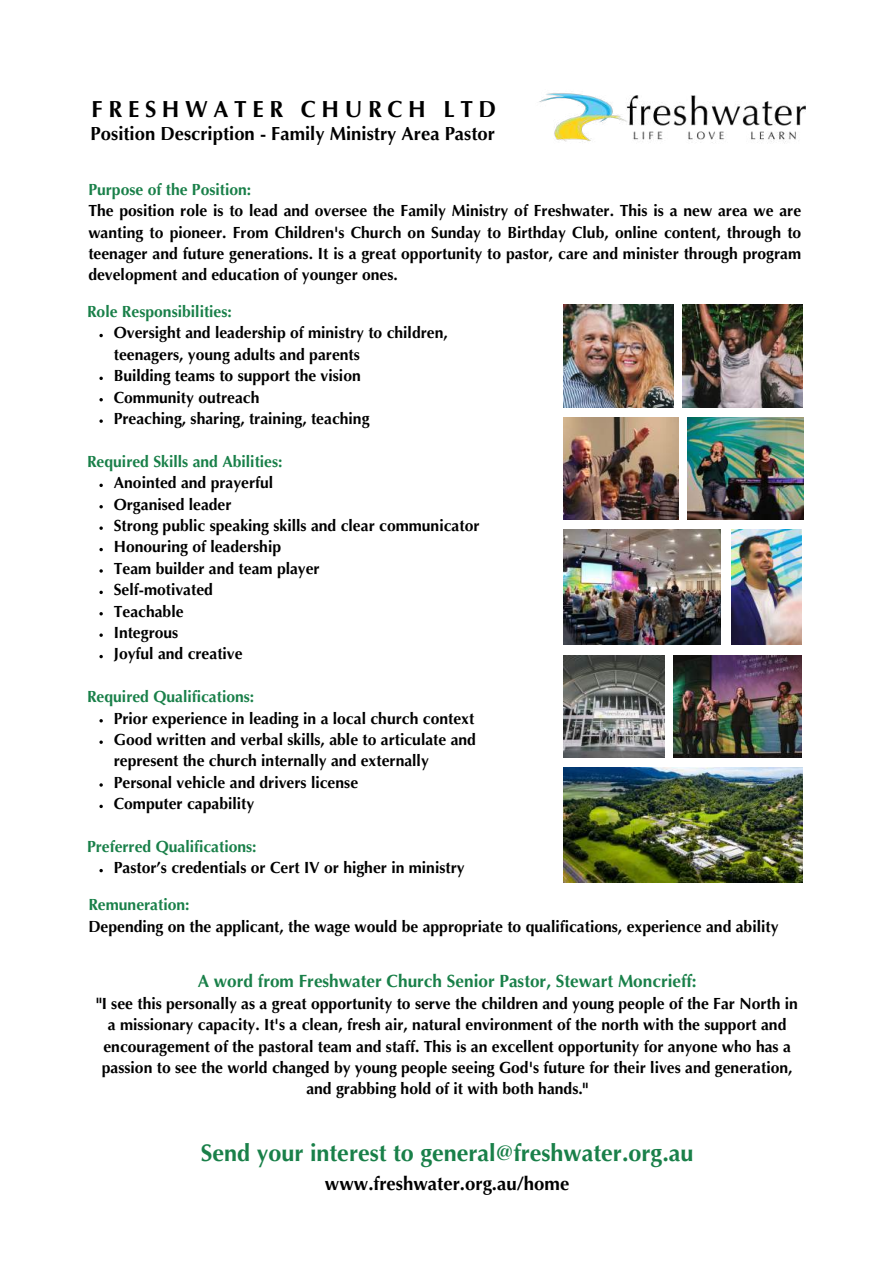
<style>
.page{position:relative;width:894px;height:1264px;background:#fff}
.page>*{position:absolute;margin:0;border:0;box-sizing:border-box;transform-origin:0 0}
.t1{font:700 23.4px "Optima LT Pro";color:#198049}
.t2{font:700 22.65px "Optima LT Pro";letter-spacing:.25em;color:#000}
.t3{font:700 18.6px "Optima LT Pro";color:#000}
.t4{font:700 18.45px "Optima LT Pro";color:#000}
.t5{font:700 17.25px "Optima LT Pro";color:#198049}
.t6{font:700 15.75px/21.5px "Optima LT Pro";color:#000}
.t7{font:700 15.75px "Optima LT Pro";color:#198049}
</style>
<div class="page">
<img style="left:682px;top:304px;width:120px;height:103px">
<img style="left:563px;top:304px;width:110px;height:103px">
<img style="left:731px;top:529px;width:70px;height:115px">
<img style="left:673px;top:655px;width:128px;height:103px">
<img style="left:687px;top:417px;width:115px;height:103px">
<img style="left:563px;top:417px;width:115px;height:103px">
<img style="left:563px;top:767px;width:239px;height:115px">
<img style="left:563px;top:529px;width:157px;height:115px">
<img style="left:563px;top:655px;width:101px;height:103px">
<img style="left:539px;top:93px;width:266px;height:51px">
<svg style="left:99px;top:334px;width:4px;height:3px"></svg>
<svg style="left:99px;top:376px;width:4px;height:4px"></svg>
<svg style="left:99px;top:398px;width:4px;height:3px"></svg>
<svg style="left:99px;top:419px;width:4px;height:4px"></svg>
<svg style="left:99px;top:483px;width:4px;height:4px"></svg>
<svg style="left:99px;top:505px;width:4px;height:3px"></svg>
<svg style="left:99px;top:526px;width:4px;height:4px"></svg>
<svg style="left:99px;top:548px;width:4px;height:3px"></svg>
<svg style="left:99px;top:590px;width:4px;height:4px"></svg>
<svg style="left:99px;top:612px;width:4px;height:3px"></svg>
<svg style="left:99px;top:633px;width:4px;height:4px"></svg>
<svg style="left:99px;top:655px;width:4px;height:3px"></svg>
<svg style="left:99px;top:719px;width:4px;height:3px"></svg>
<svg style="left:99px;top:740px;width:4px;height:4px"></svg>
<svg style="left:99px;top:804px;width:4px;height:4px"></svg>
<svg style="left:99px;top:869px;width:4px;height:3px"></svg>
<h2 class="t2" style="left:92px;top:100px;width:406px">FRESHWATER CHURCH LTD</h2>
<p class="t4" style="left:91px;top:127px;width:406px">Position Description - Family Ministry Area Pastor</p>
<p class="t7" style="left:88px;top:183px;width:164px">Purpose of the Position:</p>
<p class="t6" style="left:88px;top:202px;width:714px;text-align:justify">The position role is to lead and oversee the Family Ministry of Freshwater. This is a new area we are wanting to pioneer. From Children's Church on Sunday to Birthday Club, online content, through to teenager and future generations. It is a great opportunity to pastor, care and minister through program development and education of younger ones.</p>
<p class="t7" style="left:87px;top:305px;width:146px">Role Responsibilities:</p>
<p class="t6" style="left:114px;top:324px;width:335px">Oversight and leadership of ministry to children, teenagers, young adults and parents<br>Building teams to support the vision<br>Community outreach<br>Preaching, sharing, training, teaching</p>
<p class="t7" style="left:87px;top:455px;width:197px">Required Skills and Abilities:</p>
<p class="t6" style="left:114px;top:473px;width:367px">Anointed and prayerful<br>Organised leader<br>Strong public speaking skills and clear communicator<br>Honouring of leadership<br>Team builder and team player<br>Self-motivated<br>Teachable<br>Integrous<br>Joyful and creative</p>
<p class="t7" style="left:87px;top:690px;width:169px">Required Qualifications:</p>
<p class="t6" style="left:114px;top:709px;width:363px">Prior experience in leading in a local church context Good written and verbal skills, able to articulate and represent the church internally and externally Personal vehicle and drivers license<br>Computer capability</p>
<p class="t7" style="left:87px;top:840px;width:171px">Preferred Qualifications:</p>
<p class="t6" style="left:114px;top:859px;width:352px">Pastor’s credentials or Cert IV or higher in ministry</p>
<p class="t7" style="left:88px;top:898px;width:103px">Remuneration:</p>
<p class="t6" style="left:88px;top:917px;width:691px">Depending on the applicant, the wage would be appropriate to qualifications, experience and ability</p>
<p class="t5" style="left:198px;top:974px;width:500px">A word from Freshwater Church Senior Pastor, Stewart Moncrieff:</p>
<p class="t6" style="left:96px;top:994px;width:702px;text-align:center">"I see this personally as a great opportunity to serve the children and young people of the Far North in a missionary capacity. It's a clean, fresh air, natural environment of the north with the support and encouragement of the pastoral team and staff. This is an excellent opportunity for anyone who has a passion to see the world changed by young people seeing God's future for their lives and generation, and grabbing hold of it with both hands."</p>
<h1 class="t1" style="left:201px;top:1143px;width:494px">Send your interest to general@freshwater.org.au</h1>
<p class="t3" style="left:325px;top:1176px;width:246px">www.freshwater.org.au/home</p>
</div>
